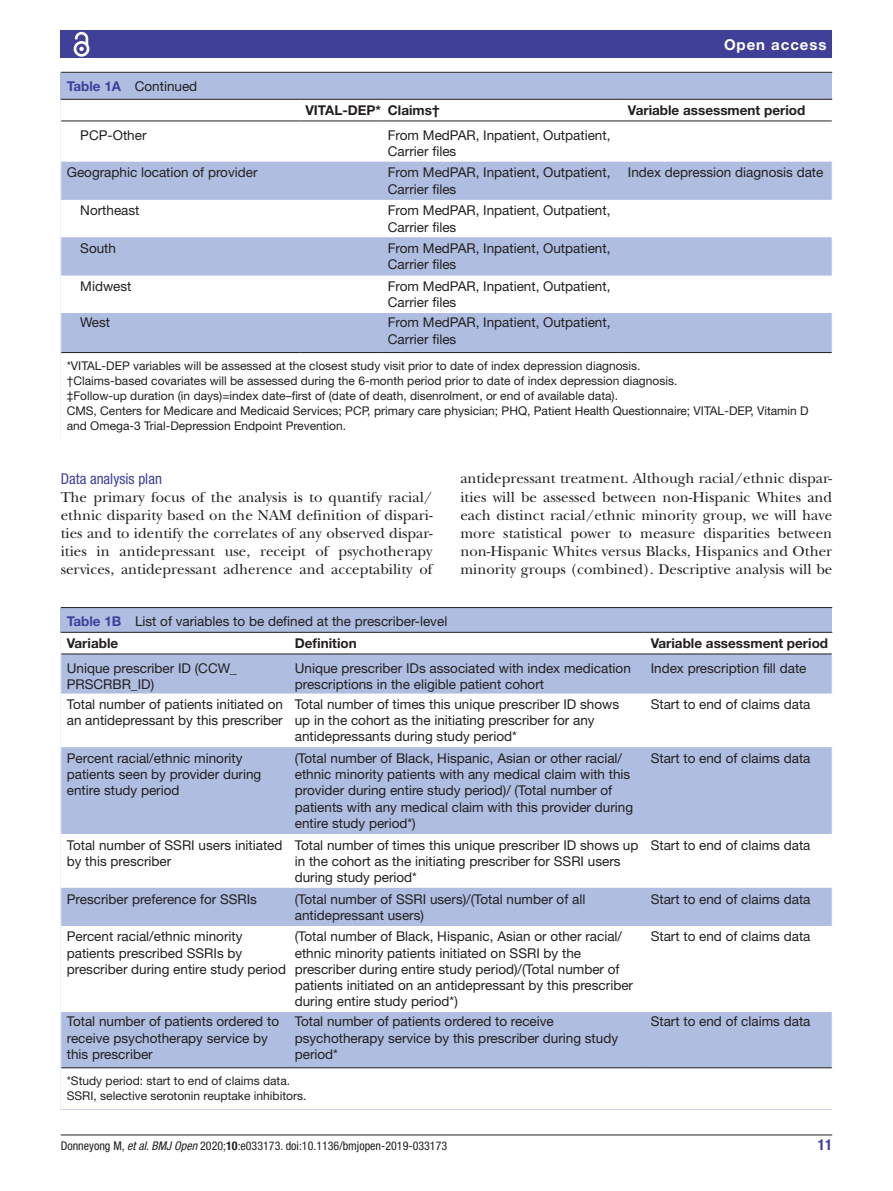
<style>
.page{position:relative;width:893px;height:1191px;background:#fff}
.page>*{position:absolute;margin:0;border:0;box-sizing:border-box;transform-origin:0 0}
.t1{font:15px/18.1px "New Baskerville";color:#231f20;text-align:justify}
.t2{font:condensed 15px "Helvetica Neue LT Std";color:#414099}
.t3{font:700 15px "Helvetica Neue LT Std";letter-spacing:.065em;color:#fff}
.t4{font:700 condensed 15px "Helvetica Neue LT Std";color:#414099}
.t5{font:13.5px/16.2px "Helvetica Neue LT Std";color:#231f20}
.t6{font:700 13.5px "Helvetica Neue LT Std";color:#231f20}
.t7{font:12px/15px "Helvetica Neue LT Std";color:#231f20}
.t8{font:condensed 12px "Helvetica Neue LT Std";color:#231f20}
.s1{font-weight:700;color:#414099}
.s2{font-weight:700}
.s3{font-style:italic}
</style>
<div class="page">
<hr style="left:61px;top:1134px;width:771px;height:1px;background:#231f20">
<div style="left:61px;top:31px;width:771px;height:27px;background:#414099"></div>
<svg style="left:73px;top:31px;width:17px;height:26px"></svg>
<div style="left:61px;top:91px;width:771px;height:348px;background:#afbde1"></div>
<div style="left:61px;top:100px;width:771px;height:339px;background:#fff"></div>
<svg style="left:61px;top:162px;width:771px;height:190px"></svg>
<hr style="left:61px;top:99px;width:238px;height:1px;background:#231f20">
<hr style="left:61px;top:121px;width:238px;height:1px;background:#231f20">
<hr style="left:299px;top:99px;width:83px;height:1px;background:#231f20">
<hr style="left:299px;top:121px;width:83px;height:1px;background:#231f20">
<hr style="left:382px;top:99px;width:240px;height:1px;background:#231f20">
<hr style="left:382px;top:121px;width:240px;height:1px;background:#231f20">
<hr style="left:622px;top:99px;width:210px;height:1px;background:#231f20">
<hr style="left:622px;top:121px;width:210px;height:1px;background:#231f20">
<hr style="left:299px;top:352px;width:83px;height:1px;background:#231f20">
<hr style="left:382px;top:352px;width:240px;height:1px;background:#231f20">
<hr style="left:622px;top:352px;width:210px;height:1px;background:#231f20">
<hr style="left:61px;top:352px;width:238px;height:1px;background:#231f20">
<svg style="left:60px;top:100px;width:1px;height:21px"></svg>
<hr style="left:67px;top:369px;width:765px;height:2px;background:#fff">
<hr style="left:67px;top:384px;width:765px;height:2px;background:#fff">
<hr style="left:67px;top:399px;width:765px;height:2px;background:#fff">
<hr style="left:67px;top:429px;width:765px;height:2px;background:#fff">
<div style="left:61px;top:73px;width:771px;height:18px;background:#afbde1"></div>
<hr style="left:61px;top:72px;width:771px;height:1px;background:#231f20">
<div style="left:61px;top:608px;width:771px;height:501px;background:#afbde1"></div>
<hr style="left:61px;top:607px;width:771px;height:1px;background:#231f20">
<div style="left:61px;top:633px;width:771px;height:476px;background:#fff"></div>
<svg style="left:61px;top:654px;width:771px;height:413px"></svg>
<hr style="left:61px;top:632px;width:228px;height:1px;background:#231f20">
<hr style="left:61px;top:653px;width:228px;height:1px;background:#231f20">
<hr style="left:289px;top:632px;width:356px;height:1px;background:#231f20">
<hr style="left:289px;top:653px;width:356px;height:1px;background:#231f20">
<hr style="left:645px;top:632px;width:187px;height:1px;background:#231f20">
<hr style="left:645px;top:653px;width:187px;height:1px;background:#231f20">
<hr style="left:289px;top:1067px;width:356px;height:1px;background:#231f20">
<hr style="left:645px;top:1067px;width:187px;height:1px;background:#231f20">
<hr style="left:61px;top:1067px;width:228px;height:1px;background:#231f20">
<svg style="left:60px;top:632px;width:1px;height:22px"></svg>
<hr style="left:67px;top:1084px;width:765px;height:2px;background:#fff">
<hr style="left:67px;top:1099px;width:765px;height:2px;background:#fff">
<p class="t5" style="left:67px;top:78px;width:132px"><span class="s1">Table 1A</span> Continued</p>
<p class="t3" style="left:724px;top:35px;width:104px">Open access</p>
<p class="t6" style="left:305px;top:102px;width:136px">VITAL-DEP* Claims†</p>
<p class="t6" style="left:628px;top:102px;width:179px">Variable assessment period</p>
<p class="t5" style="left:80px;top:126px;width:68px">PCP-Other</p>
<p class="t5" style="left:388px;top:126px;width:224px">From MedPAR, Inpatient, Outpatient,<br>Carrier files</p>
<p class="t5" style="left:67px;top:164px;width:192px">Geographic location of provider</p>
<p class="t5" style="left:388px;top:164px;width:224px">From MedPAR, Inpatient, Outpatient,<br>Carrier files</p>
<p class="t5" style="left:628px;top:164px;width:197px">Index depression diagnosis date</p>
<p class="t5" style="left:80px;top:202px;width:61px">Northeast</p>
<p class="t5" style="left:388px;top:202px;width:224px">From MedPAR, Inpatient, Outpatient,<br>Carrier files</p>
<p class="t5" style="left:80px;top:240px;width:37px">South</p>
<p class="t5" style="left:388px;top:240px;width:224px">From MedPAR, Inpatient, Outpatient,<br>Carrier files</p>
<p class="t5" style="left:80px;top:278px;width:53px">Midwest</p>
<p class="t5" style="left:388px;top:278px;width:224px">From MedPAR, Inpatient, Outpatient,<br>Carrier files</p>
<p class="t5" style="left:80px;top:314px;width:31px">West</p>
<p class="t5" style="left:388px;top:314px;width:224px">From MedPAR, Inpatient, Outpatient,<br>Carrier files</p>
<p class="t7" style="left:67px;top:358px;width:743px">*VITAL-DEP variables will be assessed at the closest study visit prior to date of index depression diagnosis.<br>†Claims-based covariates will be assessed during the 6-month period prior to date of index depression diagnosis.<br>‡Follow-up duration (in days)=index date–first of (date of death, disenrolment, or end of available data).<br>CMS, Centers for Medicare and Medicaid Services; PCP, primary care physician; PHQ, Patient Health Questionnaire; VITAL-DEP, Vitamin D and Omega-3 Trial-Depression Endpoint Prevention.</p>
<p class="t2" style="left:61px;top:470px;width:103px">Data analysis plan</p>
<p class="t1" style="left:61px;top:488px;width:373px">The primary focus of the analysis is to quantify racial/ ethnic disparity based on the NAM definition of dispari&shy;ties and to identify the correlates of any observed dispar&shy;ities in antidepressant use, receipt of psychotherapy services, antidepressant adherence and acceptability of</p>
<p class="t1" style="left:460px;top:469px;width:373px">antidepressant treatment. Although racial/ethnic dispar&shy;ities will be assessed between non-Hispanic Whites and each distinct racial/ethnic minority group, we will have more statistical power to measure disparities between non-Hispanic Whites versus Blacks, Hispanics and Other minority groups (combined). Descriptive analysis will be</p>
<p class="t5" style="left:67px;top:610px;width:382px;line-height:22px"><span class="s1">Table 1B</span> List of variables to be defined at the prescriber-level<br><span class="s2">Variable</span></p>
<p class="t6" style="left:295px;top:635px;width:63px">Definition</p>
<p class="t6" style="left:651px;top:635px;width:179px">Variable assessment period</p>
<p class="t5" style="left:67px;top:659px;width:172px">Unique prescriber ID (CCW_<br>PRSCRBR_ID)</p>
<p class="t5" style="left:295px;top:659px;width:338px">Unique prescriber IDs associated with index medication prescriptions in the eligible patient cohort</p>
<p class="t5" style="left:651px;top:659px;width:157px">Index prescription fill date</p>
<p class="t5" style="left:67px;top:696px;width:218px">Total number of patients initiated on an antidepressant by this prescriber</p>
<p class="t5" style="left:295px;top:696px;width:326px">Total number of times this unique prescriber ID shows up in the cohort as the initiating prescriber for any antidepressants during study period*</p>
<p class="t5" style="left:651px;top:696px;width:161px">Start to end of claims data</p>
<p class="t5" style="left:67px;top:750px;width:196px">Percent racial/ethnic minority patients seen by provider during entire study period</p>
<p class="t5" style="left:295px;top:750px;width:340px">(Total number of Black, Hispanic, Asian or other racial/ ethnic minority patients with any medical claim with this provider during entire study period)/ (Total number of patients with any medical claim with this provider during entire study period*)</p>
<p class="t5" style="left:651px;top:750px;width:161px">Start to end of claims data</p>
<p class="t5" style="left:67px;top:836px;width:217px">Total number of SSRI users initiated by this prescriber</p>
<p class="t5" style="left:295px;top:836px;width:345px">Total number of times this unique prescriber ID shows up in the cohort as the initiating prescriber for SSRI users during study period*</p>
<p class="t5" style="left:651px;top:836px;width:161px">Start to end of claims data</p>
<p class="t5" style="left:67px;top:890px;width:192px">Prescriber preference for SSRIs</p>
<p class="t5" style="left:295px;top:890px;width:292px">(Total number of SSRI users)/(Total number of all antidepressant users)</p>
<p class="t5" style="left:651px;top:890px;width:161px">Start to end of claims data</p>
<p class="t5" style="left:67px;top:928px;width:221px">Percent racial/ethnic minority patients prescribed SSRIs by prescriber during entire study period</p>
<p class="t5" style="left:295px;top:928px;width:340px">(Total number of Black, Hispanic, Asian or other racial/ ethnic minority patients initiated on SSRI by the prescriber during entire study period)/(Total number of patients initiated on an antidepressant by this prescriber during entire study period*)</p>
<p class="t5" style="left:651px;top:928px;width:161px">Start to end of claims data</p>
<p class="t5" style="left:67px;top:1013px;width:214px">Total number of patients ordered to receive psychotherapy service by this prescriber</p>
<p class="t5" style="left:295px;top:1013px;width:325px">Total number of patients ordered to receive psychotherapy service by this prescriber during study period*</p>
<p class="t5" style="left:651px;top:1013px;width:161px">Start to end of claims data</p>
<p class="t7" style="left:67px;top:1073px;width:241px">*Study period: start to end of claims data.<br>SSRI, selective serotonin reuptake inhibitors.</p>
<p class="t8" style="left:61px;top:1138px;width:388px">Donneyong M, <span class="s3">et al</span>. <span class="s3">BMJ Open</span> 2020;<span class="s2">10</span>:e033173. doi:10.1136/bmjopen-2019-033173</p>
<p class="t4" style="left:818px;top:1135px;width:16px">11</p>
</div>
